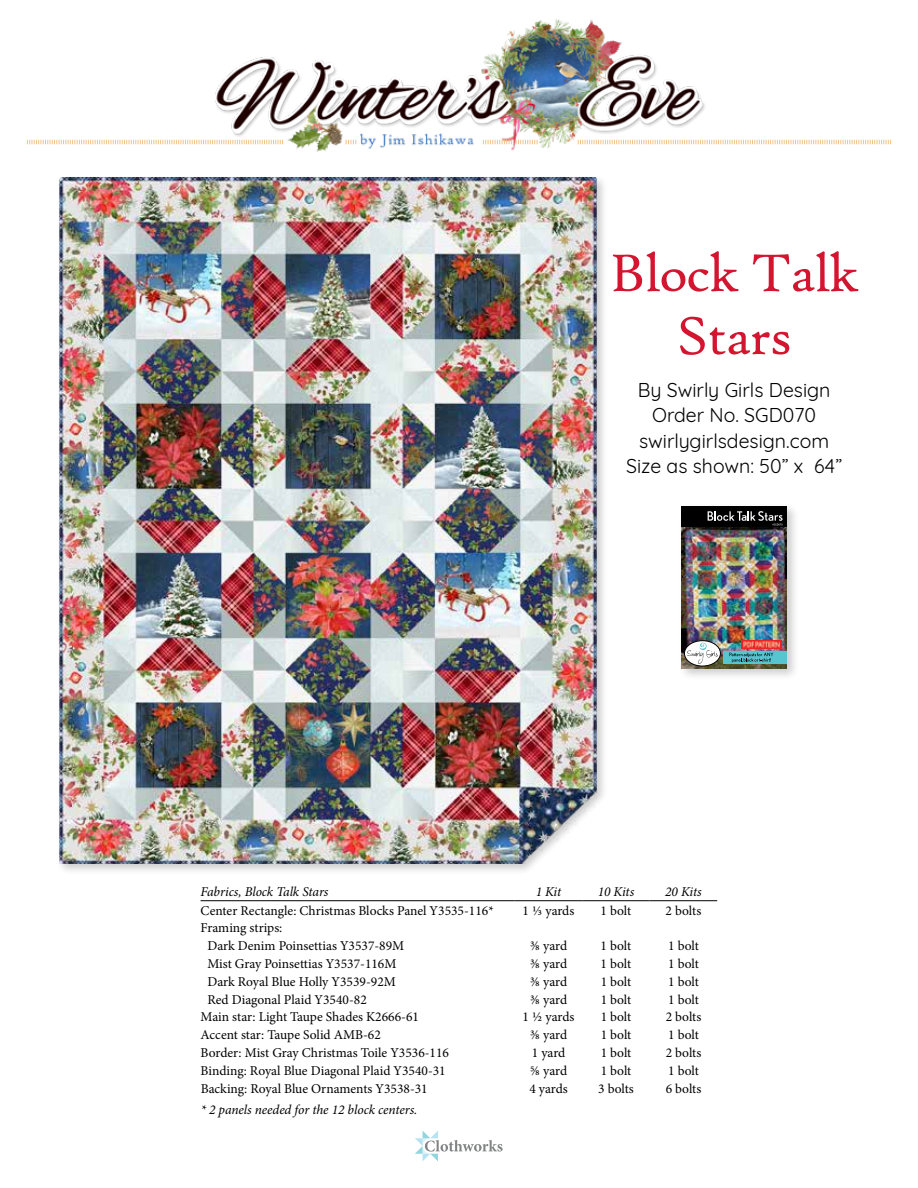
<style>
.page{position:relative;width:918px;height:1188px;background:#fff}
.page>*{position:absolute;margin:0;border:0;box-sizing:border-box;transform-origin:0 0}
.t1{font:57px/63px "High Tower Text";letter-spacing:-.025em;color:#d31530;text-align:center}
.t2{font:19.5px/25.5px "Quicksand";color:#000;text-align:center}
.t3{font:13.5px/17.9px "Minion Pro";color:#000}
.t4{font:italic 13.5px "Minion Pro";letter-spacing:-.005em;color:#000}
</style>
<div class="page">
<div style="left:56px;top:174px;width:552px;height:702px;background:#000;opacity:.2"></div>
<img style="left:59px;top:177px;width:538px;height:687px">
<hr style="left:201px;top:900px;width:314px;height:1px;background:#000">
<hr style="left:515px;top:900px;width:67px;height:1px;background:#000">
<hr style="left:582px;top:900px;width:68px;height:1px;background:#000">
<hr style="left:650px;top:900px;width:67px;height:1px;background:#000">
<div style="left:678px;top:503px;width:121px;height:178px;background:#000;opacity:.2"></div>
<img style="left:682px;top:528px;width:104px;height:140px">
<svg style="left:684px;top:641px;width:36px;height:25px"></svg>
<div style="left:684px;top:640px;width:37px;height:26px;border:1px solid #000;border-radius:50%"></div>
<svg style="left:687px;top:643px;width:31px;height:21px"></svg>
<div style="left:723px;top:651px;width:63px;height:13px;background:#56c5d0"></div>
<svg style="left:729px;top:653px;width:44px;height:9px"></svg>
<svg style="left:682px;top:506px;width:104px;height:22px;background:#1d1d1d"></svg>
<img style="left:741px;top:640px;width:41px;height:8px">
<svg style="left:415px;top:1131px;width:88px;height:30px"></svg>
<img style="left:160px;top:19px;width:598px;height:133px">
<svg style="left:27px;top:140px;width:256px;height:4px"></svg>
<svg style="left:578px;top:140px;width:313px;height:4px"></svg>
<svg style="left:483px;top:140px;width:55px;height:4px"></svg>
<svg style="left:346px;top:140px;width:10px;height:4px"></svg>
<h1 class="t1" style="left:609px;top:242px;width:251px">Block Talk<br>Stars</h1>
<h2 class="t2" style="left:626px;top:375px;width:218px">By Swirly Girls Design<br>Order No. SGD070 swirlygirlsdesign.com<br>Size as shown: 50” x 64”</h2>
<p class="t4" style="left:201px;top:882px;width:129px">Fabrics, Block Talk Stars</p>
<p class="t4" style="left:536px;top:882px;width:27px">1 Kit</p>
<p class="t4" style="left:598px;top:882px;width:38px">10 Kits</p>
<p class="t4" style="left:665px;top:882px;width:38px">20 Kits</p>
<p class="t3" style="left:201px;top:901px;width:295px">Center Rectangle: Christmas Blocks Panel Y3535-116*</p>
<p class="t3" style="left:523px;top:901px;width:53px">1 ⅓ yards</p>
<p class="t3" style="left:601px;top:901px;width:32px">1 bolt</p>
<p class="t3" style="left:666px;top:901px;width:37px">2 bolts</p>
<p class="t3" style="left:207px;top:919px;width:198px;text-indent:-7px">Framing strips:<br>Dark Denim Poinsettias Y3537-89M</p>
<p class="t3" style="left:530px;top:937px;width:39px">⅜ yard</p>
<p class="t3" style="left:601px;top:937px;width:32px">1 bolt</p>
<p class="t3" style="left:668px;top:937px;width:32px">1 bolt</p>
<p class="t3" style="left:207px;top:955px;width:191px">Mist Gray Poinsettias Y3537-116M</p>
<p class="t3" style="left:530px;top:955px;width:39px">⅜ yard</p>
<p class="t3" style="left:601px;top:955px;width:32px">1 bolt</p>
<p class="t3" style="left:668px;top:955px;width:32px">1 bolt</p>
<p class="t3" style="left:207px;top:973px;width:190px">Dark Royal Blue Holly Y3539-92M</p>
<p class="t3" style="left:530px;top:973px;width:39px">⅜ yard</p>
<p class="t3" style="left:601px;top:973px;width:32px">1 bolt</p>
<p class="t3" style="left:668px;top:973px;width:32px">1 bolt</p>
<p class="t3" style="left:207px;top:990px;width:161px">Red Diagonal Plaid Y3540-82</p>
<p class="t3" style="left:530px;top:990px;width:39px">⅜ yard</p>
<p class="t3" style="left:601px;top:990px;width:32px">1 bolt</p>
<p class="t3" style="left:668px;top:990px;width:32px">1 bolt</p>
<p class="t3" style="left:201px;top:1008px;width:220px">Main star: Light Taupe Shades K2666-61</p>
<p class="t3" style="left:523px;top:1008px;width:53px">1 ½ yards</p>
<p class="t3" style="left:601px;top:1008px;width:32px">1 bolt</p>
<p class="t3" style="left:666px;top:1008px;width:37px">2 bolts</p>
<p class="t3" style="left:201px;top:1026px;width:182px">Accent star: Taupe Solid AMB-62</p>
<p class="t3" style="left:530px;top:1026px;width:39px">⅜ yard</p>
<p class="t3" style="left:601px;top:1026px;width:32px">1 bolt</p>
<p class="t3" style="left:668px;top:1026px;width:32px">1 bolt</p>
<p class="t3" style="left:201px;top:1044px;width:250px">Border: Mist Gray Christmas Toile Y3536-116</p>
<p class="t3" style="left:532px;top:1044px;width:35px">1 yard</p>
<p class="t3" style="left:601px;top:1044px;width:32px">1 bolt</p>
<p class="t3" style="left:666px;top:1044px;width:37px">2 bolts</p>
<p class="t3" style="left:201px;top:1062px;width:247px">Binding: Royal Blue Diagonal Plaid Y3540-31</p>
<p class="t3" style="left:530px;top:1062px;width:39px">⅝ yard</p>
<p class="t3" style="left:601px;top:1062px;width:32px">1 bolt</p>
<p class="t3" style="left:668px;top:1062px;width:32px">1 bolt</p>
<p class="t3" style="left:201px;top:1080px;width:229px">Backing: Royal Blue Ornaments Y3538-31</p>
<p class="t3" style="left:529px;top:1080px;width:40px">4 yards</p>
<p class="t3" style="left:598px;top:1080px;width:37px">3 bolts</p>
<p class="t3" style="left:666px;top:1080px;width:37px">6 bolts</p>
<p class="t4" style="left:201px;top:1101px;width:218px">* 2 panels needed for the 12 block centers.</p>
</div>
